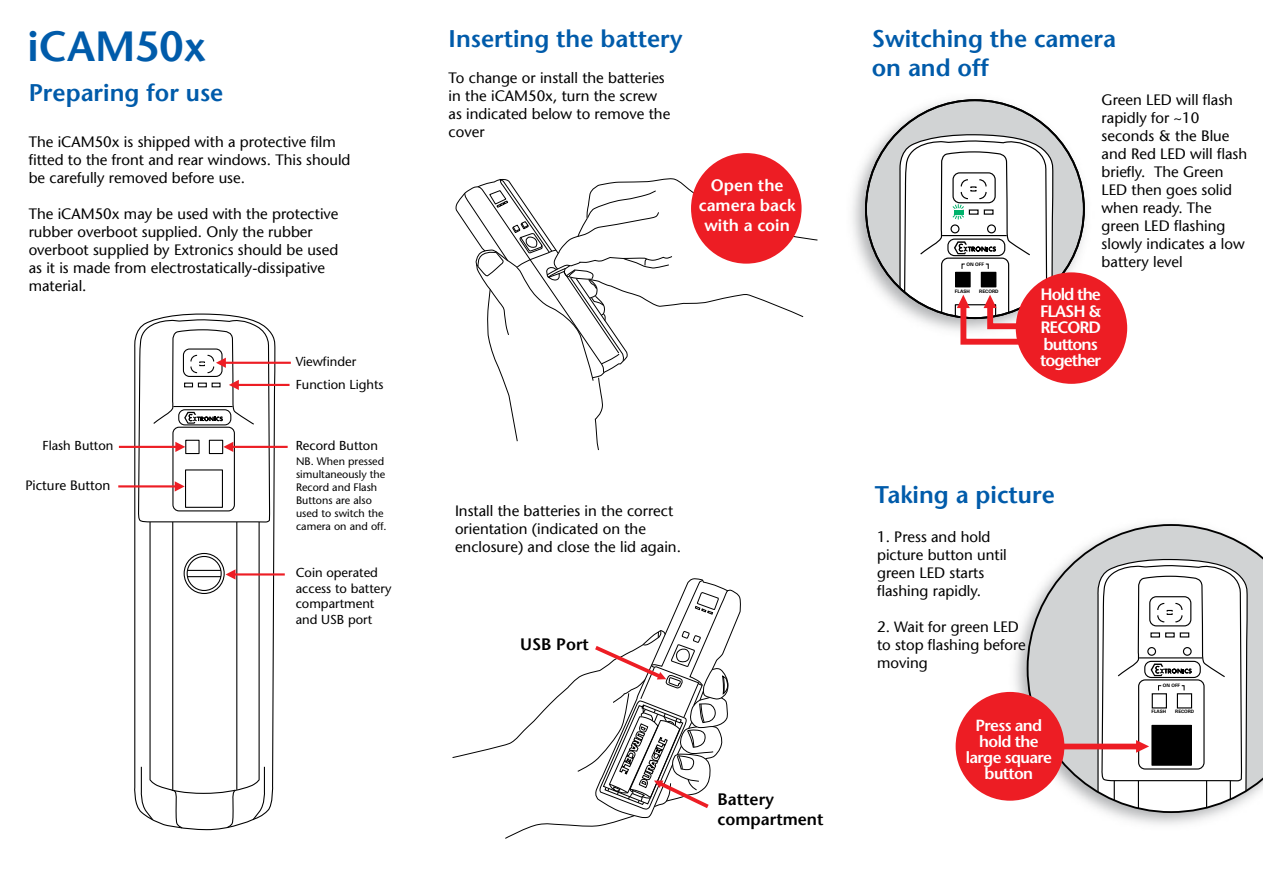
<style>
.page{position:relative;width:1263px;height:893px;background:#fff}
.page>*{position:absolute;margin:0;border:0;box-sizing:border-box;transform-origin:0 0}
.t1{font:600 42px "Stone Sans";color:#005baa}
.t2{font:600 24px/28.8px "Stone Sans";color:#005baa}
.t3{font:600 16.5px/16.5px "Stone Sans";letter-spacing:-.06em;color:#fff}
.t4{font:600 16.5px/19.8px "Stone Sans";color:#fff;text-align:center}
.t5{font:600 16.5px/19.8px "Stone Sans";color:#000}
.t6{font:600 16.05px/16px "Stone Sans";letter-spacing:-.04em;color:#fff;text-align:center}
.t7{font:15px/18px "Stone Sans";color:#000}
.t8{font:13.5px "Stone Sans";color:#000}
.t9{font:12.9px/15.6px "Stone Sans";color:#000}
.t10{font:10.8px/12.9px "Stone Sans";color:#000}
.t11{font:700 4.65px "Univers";color:#000}
</style>
<div class="page">
<svg style="left:455px;top:177px;width:363px;height:274px"></svg>
<img style="left:852px;top:99px;width:203px;height:207px">
<div style="left:866px;top:100px;width:218px;height:218px;background:#d1d3d4;border-radius:50%"></div>
<svg style="left:897px;top:134px;width:203px;height:213px"></svg>
<div style="left:1016px;top:272px;width:111px;height:112px;background:#ed1d24;border-radius:50%"></div>
<img style="left:1009px;top:616px;width:214px;height:209px">
<svg style="left:1027px;top:524px;width:236px;height:289px"></svg>
<div style="left:1046px;top:744px;width:93px;height:5px;background:#ed1d24"></div>
<svg style="left:1095px;top:525px;width:155px;height:287px"></svg>
<div style="left:956px;top:692px;width:108px;height:109px;background:#ed1d24;border-radius:50%"></div>
<svg style="left:132px;top:332px;width:146px;height:482px"></svg>
<svg style="left:137px;top:313px;width:134px;height:461px"></svg>
<div style="left:185px;top:440px;width:15px;height:14px;border:1px solid #000"></div>
<div style="left:209px;top:440px;width:14px;height:14px;border:1px solid #000"></div>
<div style="left:185px;top:469px;width:38px;height:39px;border:1px solid #000"></div>
<div style="left:172px;top:427px;width:63px;height:84px;border:1px solid #000;border-radius:6px"></div>
<hr style="left:219px;top:362px;width:72px;height:2px;background:#ed1d24">
<hr style="left:232px;top:384px;width:58px;height:2px;background:#ed1d24">
<svg style="left:153px;top:329px;width:102px;height:96px"></svg>
<svg style="left:223px;top:442px;width:10px;height:10px"></svg>
<hr style="left:233px;top:446px;width:55px;height:2px;background:#ed1d24">
<svg style="left:140px;top:521px;width:125px;height:310px"></svg>
<hr style="left:235px;top:573px;width:50px;height:2px;background:#ed1d24">
<hr style="left:119px;top:446px;width:61px;height:2px;background:#ed1d24">
<svg style="left:175px;top:442px;width:10px;height:10px"></svg>
<hr style="left:118px;top:485px;width:61px;height:2px;background:#ed1d24">
<svg style="left:175px;top:481px;width:10px;height:10px"></svg>
<div style="left:691px;top:153px;width:110px;height:111px;background:#ed1d24;border-radius:50%"></div>
<svg style="left:452px;top:578px;width:289px;height:260px"></svg>
<h1 class="t1" style="left:28px;top:21px;width:180px">iCAM50x</h1>
<h2 class="t2" style="left:29px;top:78px;width:196px">Preparing for use</h2>
<p class="t7" style="left:29px;top:133px;width:323px">The iCAM50x is shipped with a protective film fitted to the front and rear windows. This should be carefully removed before use.</p>
<p class="t7" style="left:29px;top:205px;width:311px">The iCAM50x may be used with the protective rubber overboot supplied. Only the rubber overboot supplied by Extronics should be used as it is made from electrostatically-dissipative material.</p>
<p class="t9" style="left:42px;top:438px;width:73px">Flash Button</p>
<p class="t9" style="left:30px;top:478px;width:86px">Shutter Button</p>
<p class="t8" style="left:25px;top:477px;width:87px">Picture Button</p>
<p class="t9" style="left:296px;top:351px;width:89px;line-height:22.4px">Viewfinder<br>Function Lights</p>
<p class="t9" style="left:296px;top:438px;width:84px">Record Button</p>
<p class="t10" style="left:296px;top:455px;width:92px">NB. When pressed simultaneously the<br>Record and Flash<br>Buttons are also used to switch the camera on and off.</p>
<p class="t9" style="left:296px;top:565px;width:97px">Coin operated access to battery compartment and USB port</p>
<h2 class="t2" style="left:449px;top:25px;width:235px">Inserting the battery</h2>
<p class="t7" style="left:449px;top:69px;width:223px">To change or install the batteries in the iCAM50x, turn the screw as indicated below to remove the cover</p>
<p class="t4" style="left:699px;top:175px;width:98px">Open the camera back with a coin</p>
<p class="t7" style="left:455px;top:502px;width:228px">Install the batteries in the correct orientation (indicated on the enclosure) and close the lid again.</p>
<p class="t5" style="left:520px;top:634px;width:70px">USB Port</p>
<p class="t5" style="left:718px;top:789px;width:107px">Battery compartment</p>
<h2 class="t2" style="left:872px;top:25px;width:246px">Switching the camera on and off</h2>
<p class="t7" style="left:1101px;top:90px;width:147px">Green LED will flash rapidly for ~10 seconds &amp; the Blue and Red LED will flash briefly. The Green<br>LED then goes solid when ready. The green LED flashing slowly indicates a low battery level</p>
<p class="t11" style="left:966px;top:261px;width:19px">ON OFF</p>
<p class="t11" style="left:955px;top:288px;width:17px">FLASH</p>
<p class="t11" style="left:979px;top:288px;width:21px">RECORD</p>
<p class="t3" style="left:1040px;top:286px;width:63px">Hold the<br>FLASH &amp;<br>RECORD buttons together</p>
<h2 class="t2" style="left:875px;top:481px;width:181px">Taking a picture</h2>
<p class="t7" style="left:877px;top:528px;width:131px">1. Press and hold picture button until green LED starts flashing rapidly.</p>
<p class="t7" style="left:877px;top:618px;width:150px">2. Wait for green LED to stop flashing before moving</p>
<p class="t6" style="left:966px;top:717px;width:88px">Press and hold the large square button</p>
<p class="t11" style="left:1163px;top:683px;width:19px">ON OFF</p>
<p class="t11" style="left:1151px;top:709px;width:16px">FLASH</p>
<p class="t11" style="left:1175px;top:709px;width:20px">RECORD</p>
</div>
